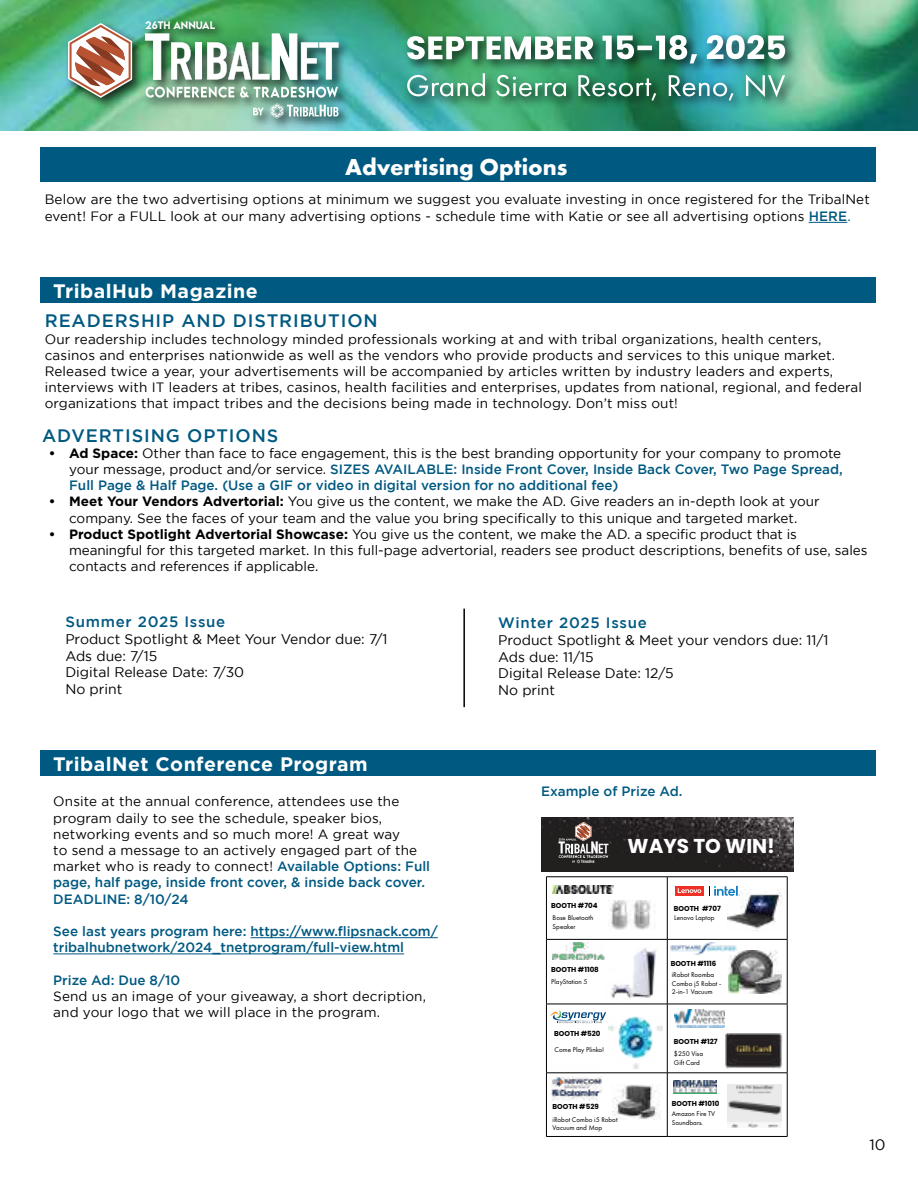
<style>
.page{position:relative;width:918px;height:1188px;background:#fff}
.page>*{position:absolute;margin:0;border:0;box-sizing:border-box;transform-origin:0 0}
.t1{font:700 24px "Futura PT";color:#fff}
.t2{font:700 20.1px "Poppins";color:#fff}
.t3{font:700 19.5px "Gotham";letter-spacing:.025em;color:#fff}
.t4{font:500 18px "Gotham";letter-spacing:.05em;color:#005981}
.t5{font:500 15px "Gotham";letter-spacing:.05em;color:#005981}
.t6{font:15px "Gotham";color:#000}
.t7{font:13.95px/16.8px "Gotham";color:#000}
.t8{font:13.5px/16.2px "Gotham";letter-spacing:.01em;color:#000}
.t9{font:500 13.5px/16.2px "Gotham";color:#005981}
.t10{font:500 9.75px "LEMONMILK";color:#fff}
.t11{font:7.05px/8.6px "Futura PT";color:#000}
.t12{font:700 7.05px "Poppins";color:#000}
.s1{font-weight:500;color:#005981}
.s2{color:#005981}
.s3{font-weight:700;color:#000}
.s4{font-weight:400;color:#000}
.s5{font-weight:700}
</style>
<div class="page">
<img style="left:0;top:0;width:918px;height:131px">
<div style="left:65px;top:17px;width:286px;height:114px;background:#000;opacity:.75"></div>
<img style="left:145px;top:33px;width:194px;height:47px">
<svg style="left:68px;top:23px;width:64px;height:75px"></svg>
<svg style="left:146px;top:86px;width:193px;height:33px;background:#96beac"></svg>
<div style="left:404px;top:32px;width:394px;height:81px;background:#000;opacity:.75"></div>
<img style="left:407px;top:73px;width:378px;height:28px">
<img style="left:407px;top:35px;width:378px;height:28px">
<div style="left:40px;top:277px;width:835px;height:26px;background:#005981"></div>
<div style="left:40px;top:750px;width:835px;height:26px;background:#005981"></div>
<div style="left:40px;top:148px;width:835px;height:34px;background:#005981"></div>
<hr style="left:251px;top:937px;width:187px;height:1px;background:#005981">
<hr style="left:53px;top:954px;width:351px;height:1px;background:#005981">
<hr style="left:809px;top:222px;width:38px;height:1px;background:#005981">
<hr style="left:463px;top:609px;width:2px;height:98px;background:#000">
<img style="left:541px;top:818px;width:253px;height:53px">
<hr style="left:546px;top:877px;width:121px;height:1px;background:#000">
<hr style="left:546px;top:877px;width:1px;height:62px;background:#000">
<hr style="left:667px;top:877px;width:120px;height:1px;background:#000">
<hr style="left:667px;top:877px;width:1px;height:62px;background:#000">
<hr style="left:787px;top:877px;width:1px;height:62px;background:#000">
<hr style="left:546px;top:939px;width:121px;height:1px;background:#000">
<hr style="left:546px;top:940px;width:1px;height:64px;background:#000">
<hr style="left:667px;top:939px;width:120px;height:1px;background:#000">
<hr style="left:667px;top:940px;width:1px;height:64px;background:#000">
<hr style="left:787px;top:940px;width:1px;height:64px;background:#000">
<hr style="left:546px;top:1004px;width:121px;height:1px;background:#000">
<hr style="left:546px;top:1004px;width:1px;height:69px;background:#000">
<hr style="left:667px;top:1004px;width:120px;height:1px;background:#000">
<hr style="left:667px;top:1004px;width:1px;height:69px;background:#000">
<hr style="left:787px;top:1004px;width:1px;height:69px;background:#000">
<hr style="left:546px;top:1073px;width:121px;height:1px;background:#000">
<hr style="left:546px;top:1073px;width:1px;height:63px;background:#000">
<hr style="left:667px;top:1073px;width:120px;height:1px;background:#000">
<hr style="left:667px;top:1073px;width:1px;height:63px;background:#000">
<hr style="left:787px;top:1073px;width:1px;height:63px;background:#000">
<hr style="left:546px;top:1136px;width:121px;height:1px;background:#000">
<hr style="left:667px;top:1136px;width:120px;height:1px;background:#000">
<svg style="left:559px;top:822px;width:49px;height:41px;background:#615957"></svg>
<div style="left:675px;top:886px;width:29px;height:10px;background:#ee3124"></div>
<svg style="left:678px;top:888px;width:23px;height:5px"></svg>
<svg style="left:709px;top:886px;width:29px;height:10px"></svg>
<img style="left:728px;top:890px;width:55px;height:41px">
<img style="left:553px;top:886px;width:60px;height:8px">
<img style="left:608px;top:900px;width:43px;height:30px">
<img style="left:611px;top:945px;width:56px;height:56px">
<img style="left:729px;top:950px;width:52px;height:44px">
<img style="left:671px;top:943px;width:65px;height:11px">
<img style="left:608px;top:1016px;width:54px;height:52px">
<svg style="left:550px;top:1010px;width:56px;height:13px"></svg>
<img style="left:725px;top:1034px;width:58px;height:34px">
<img style="left:674px;top:1009px;width:51px;height:19px">
<img style="left:553px;top:943px;width:52px;height:17px">
<img style="left:613px;top:1084px;width:48px;height:36px">
<img style="left:551px;top:1072px;width:51px;height:29px">
<img style="left:728px;top:1084px;width:53px;height:43px">
<img style="left:674px;top:1081px;width:42px;height:12px">
<p class="t10" style="left:145px;top:19px;width:71px">26TH ANNUAL</p>
<h1 class="t1" style="left:345px;top:152px;width:224px">Advertising Options</h1>
<p class="t8" style="left:45px;top:191px;width:827px">Below are the two advertising options at minimum we suggest you evaluate investing in once registered for the TribalNet event! For a FULL look at our many advertising options - schedule time with Katie or see all advertising options <span class="s1">HERE</span><span class="s2">.</span></p>
<h3 class="t3" style="left:53px;top:280px;width:206px">TribalHub Magazine</h3>
<h3 class="t4" style="left:45px;top:311px;width:335px">READERSHIP AND DISTRIBUTION</h3>
<p class="t8" style="left:45px;top:331px;width:819px">Our readership includes technology minded professionals working at and with tribal organizations, health centers, casinos and enterprises nationwide as well as the vendors who provide products and services to this unique market.<br>Released twice a year, your advertisements will be accompanied by articles written by industry leaders and experts, interviews with IT leaders at tribes, casinos, health facilities and enterprises, updates from national, regional, and federal organizations that impact tribes and the decisions being made in technology. Don’t miss out!</p>
<h3 class="t4" style="left:42px;top:425px;width:238px">ADVERTISING OPTIONS</h3>
<p class="t9" style="left:69px;top:445px;width:775px;text-align:justify;text-indent:-20px"><span class="s3">• Ad Space:</span> <span class="s4">Other than face to face engagement, this is the best branding opportunity for your company to promote your message, product and/or service.</span> SIZES AVAILABLE: Inside Front Cover, Inside Back Cover, Two Page Spread, Full Page &amp; Half Page. (Use a GIF or video in digital version for no additional fee)</p>
<p class="t8" style="left:49px;top:493px;width:772px;text-align:center"><span class="s5">• Meet Your Vendors Advertorial:</span> You give us the content, we make the AD. Give readers an in-depth look at your company. See the faces of your team and the value you bring specifically to this unique and targeted market.</p>
<p class="t8" style="left:69px;top:526px;width:800px;text-indent:-20px"><span class="s5">• Product Spotlight Advertorial Showcase:</span> You give us the content, we make the AD. a specific product that is meaningful for this targeted market. In this full-page advertorial, readers see product descriptions, benefits of use, sales contacts and references if applicable.</p>
<p class="t5" style="left:65px;top:613px;width:162px">Summer 2025 Issue</p>
<p class="t7" style="left:65px;top:630px;width:324px">Product Spotlight &amp; Meet Your Vendor due: 7/1<br>Ads due: 7/15<br>Digital Release Date: 7/30<br>No print</p>
<h3 class="t3" style="left:53px;top:752px;width:316px">TribalNet Conference Program</h3>
<p class="t8" style="left:53px;top:793px;width:378px">Onsite at the annual conference, attendees use the program daily to see the schedule, speaker bios, networking events and so much more! A great way<br>to send a message to an actively engaged part of the market who is ready to connect! <span class="s1">Available Options: Full page, half page, inside front cover, &amp; inside back cover.<br>DEADLINE: 8/10/24</span></p>
<p class="t9" style="left:53px;top:923px;width:386px">See last years program here: https://www.flipsnack.com/ tribalhubnetwork/2024_tnetprogram/full-view.html</p>
<p class="t9" style="left:53px;top:971px;width:129px">Prize Ad: Due 8/10</p>
<p class="t8" style="left:53px;top:988px;width:374px">Send us an image of your giveaway, a short decription, and your logo that we will place in the program.</p>
<p class="t5" style="left:498px;top:614px;width:150px">Winter 2025 Issue</p>
<p class="t7" style="left:498px;top:631px;width:332px">Product Spotlight &amp; Meet your vendors due: 11/1<br>Ads due: 11/15<br>Digital Release Date: 12/5<br>No print</p>
<p class="t9" style="left:541px;top:783px;width:143px">Example of Prize Ad.</p>
<p class="t12" style="left:551px;top:901px;width:48px">BOOTH #704</p>
<h2 class="t2" style="left:628px;top:834px;width:149px">WAYS TO WIN!</h2>
<p class="t12" style="left:674px;top:904px;width:48px">BOOTH #707</p>
<p class="t11" style="left:553px;top:914px;width:42px">Bose Bluetooth<br>Speaker</p>
<p class="t11" style="left:674px;top:914px;width:42px">Lenovo Laptop</p>
<p class="t12" style="left:551px;top:965px;width:49px">BOOTH #1108</p>
<p class="t11" style="left:551px;top:977px;width:38px">PlayStation 5</p>
<p class="t12" style="left:554px;top:1029px;width:48px">BOOTH #520</p>
<p class="t11" style="left:555px;top:1046px;width:51px">Come Play Plinko!</p>
<p class="t12" style="left:553px;top:1103px;width:48px">BOOTH #529</p>
<p class="t11" style="left:553px;top:1115px;width:66px">iRobot Combo i5 Robot<br>Vacuum and Mop</p>
<p class="t12" style="left:671px;top:959px;width:47px">BOOTH #1116</p>
<p class="t11" style="left:672px;top:971px;width:51px">iRobot Roomba<br>Combo j5 Robot -<br>2-in-1 Vacuum</p>
<p class="t12" style="left:674px;top:1037px;width:45px">BOOTH #127</p>
<p class="t11" style="left:674px;top:1050px;width:31px">$250 Visa<br>Gift Card</p>
<p class="t12" style="left:672px;top:1099px;width:49px">BOOTH #1010</p>
<p class="t11" style="left:672px;top:1110px;width:45px">Amazon Fire TV<br>Soundbars.</p>
<p class="t6" style="left:869px;top:1137px;width:18px">10</p>
</div>
